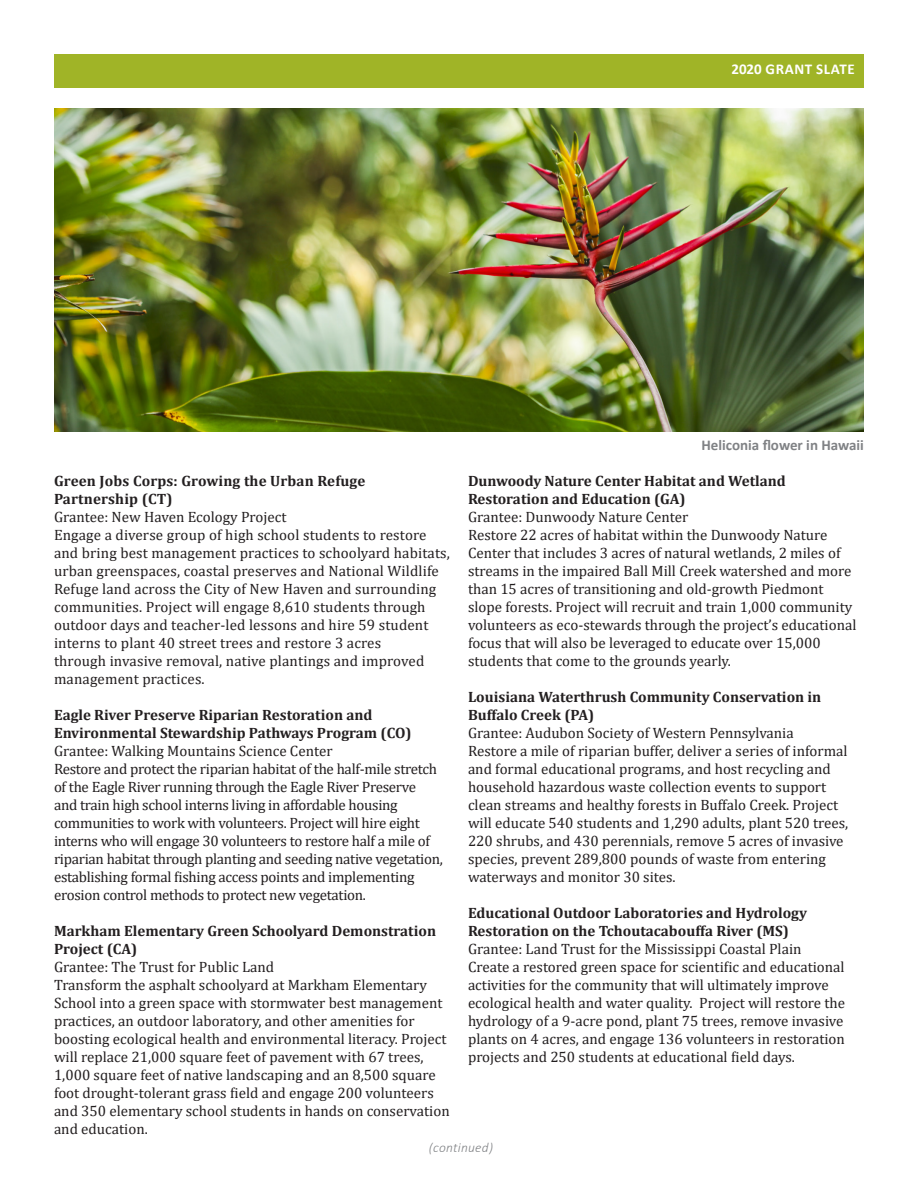
<style>
.page{position:relative;width:918px;height:1188px;background:#fff}
.page>*{position:absolute;margin:0;border:0;box-sizing:border-box;transform-origin:0 0}
.t1{font:15px/18px "Cambria";color:#231f20}
.t2{font:15px/18px "Cambria";letter-spacing:-.02em;color:#231f20}
.t3{font:700 15px/18px "Cambria";color:#231f20}
.t4{font:700 15px "Calibri";color:#808285}
.t5{font:700 15px "Calibri";letter-spacing:.04em;color:#fff}
.t6{font:italic 300 13.5px "Calibri";letter-spacing:.02em;color:#808285}
</style>
<div class="page">
<div style="left:54px;top:54px;width:810px;height:33px;background:#a0b427"></div>
<img style="left:54px;top:108px;width:810px;height:324px">
<p class="t5" style="left:731px;top:59px;width:125px">2020 GRANT SLATE</p>
<p class="t3" style="left:54px;top:471px;width:313px">Green Jobs Corps: Growing the Urban Refuge<br>Partnership (CT)</p>
<p class="t1" style="left:54px;top:508px;width:234px">Grantee: New Haven Ecology Project</p>
<p class="t1" style="left:54px;top:526px;width:397px">Engage a diverse group of high school students to restore and bring best management practices to schoolyard habitats, urban greenspaces, coastal preserves and National Wildlife Refuge land across the City of New Haven and surrounding communities. Project will engage 8,610 students through outdoor days and teacher-led lessons and hire 59 student interns to plant 40 street trees and restore 3 acres<br>through invasive removal, native plantings and improved management practices.</p>
<p class="t3" style="left:54px;top:705px;width:359px">Eagle River Preserve Riparian Restoration and<br>Environmental Stewardship Pathways Program (CO)</p>
<p class="t1" style="left:54px;top:742px;width:280px">Grantee: Walking Mountains Science Center</p>
<p class="t2" style="left:54px;top:760px;width:390px">Restore and protect the riparian habitat of the half-mile stretch of the Eagle River running through the Eagle River Preserve and train high school interns living in affordable housing communities to work with volunteers. Project will hire eight interns who will engage 30 volunteers to restore half a mile of riparian habitat through planting and seeding native vegetation, establishing formal fishing access points and implementing erosion control methods to protect new vegetation.</p>
<p class="t3" style="left:54px;top:921px;width:384px">Markham Elementary Green Schoolyard Demonstration<br>Project (CA)</p>
<p class="t1" style="left:54px;top:958px;width:222px">Grantee: The Trust for Public Land</p>
<p class="t1" style="left:54px;top:976px;width:397px">Transform the asphalt schoolyard at Markham Elementary School into a green space with stormwater best management practices, an outdoor laboratory, and other amenities for boosting ecological health and environmental literacy. Project will replace 21,000 square feet of pavement with 67 trees, 1,000 square feet of native landscaping and an 8,500 square foot drought-tolerant grass field and engage 200 volunteers and 350 elementary school students in hands on conservation and education.</p>
<p class="t4" style="left:701px;top:434px;width:164px">Heliconia flower in Hawaii</p>
<p class="t3" style="left:468px;top:471px;width:319px">Dunwoody Nature Center Habitat and Wetland<br>Restoration and Education (GA)</p>
<p class="t1" style="left:468px;top:508px;width:222px">Grantee: Dunwoody Nature Center</p>
<p class="t1" style="left:468px;top:526px;width:390px">Restore 22 acres of habitat within the Dunwoody Nature Center that includes 3 acres of natural wetlands, 2 miles of streams in the impaired Ball Mill Creek watershed and more than 15 acres of transitioning and old-growth Piedmont slope forests. Project will recruit and train 1,000 community volunteers as eco-stewards through the project’s educational focus that will also be leveraged to educate over 15,000 students that come to the grounds yearly.</p>
<p class="t3" style="left:468px;top:687px;width:355px">Louisiana Waterthrush Community Conservation in<br>Buffalo Creek (PA)</p>
<p class="t1" style="left:468px;top:724px;width:327px">Grantee: Audubon Society of Western Pennsylvania</p>
<p class="t1" style="left:468px;top:742px;width:382px">Restore a mile of riparian buffer, deliver a series of informal and formal educational programs, and host recycling and household hazardous waste collection events to support clean streams and healthy forests in Buffalo Creek. Project will educate 540 students and 1,290 adults, plant 520 trees, 220 shrubs, and 430 perennials, remove 5 acres of invasive species, prevent 289,800 pounds of waste from entering waterways and monitor 30 sites.</p>
<p class="t3" style="left:468px;top:903px;width:341px">Educational Outdoor Laboratories and Hydrology<br>Restoration on the Tchoutacabouffa River (MS)</p>
<p class="t1" style="left:468px;top:940px;width:335px">Grantee: Land Trust for the Mississippi Coastal Plain</p>
<p class="t1" style="left:468px;top:958px;width:379px">Create a restored green space for scientific and educational activities for the community that will ultimately improve ecological health and water quality. Project will restore the hydrology of a 9-acre pond, plant 75 trees, remove invasive plants on 4 acres, and engage 136 volunteers in restoration projects and 250 students at educational field days.</p>
<p class="t6" style="left:429px;top:1139px;width:66px">(continued)</p>
</div>
